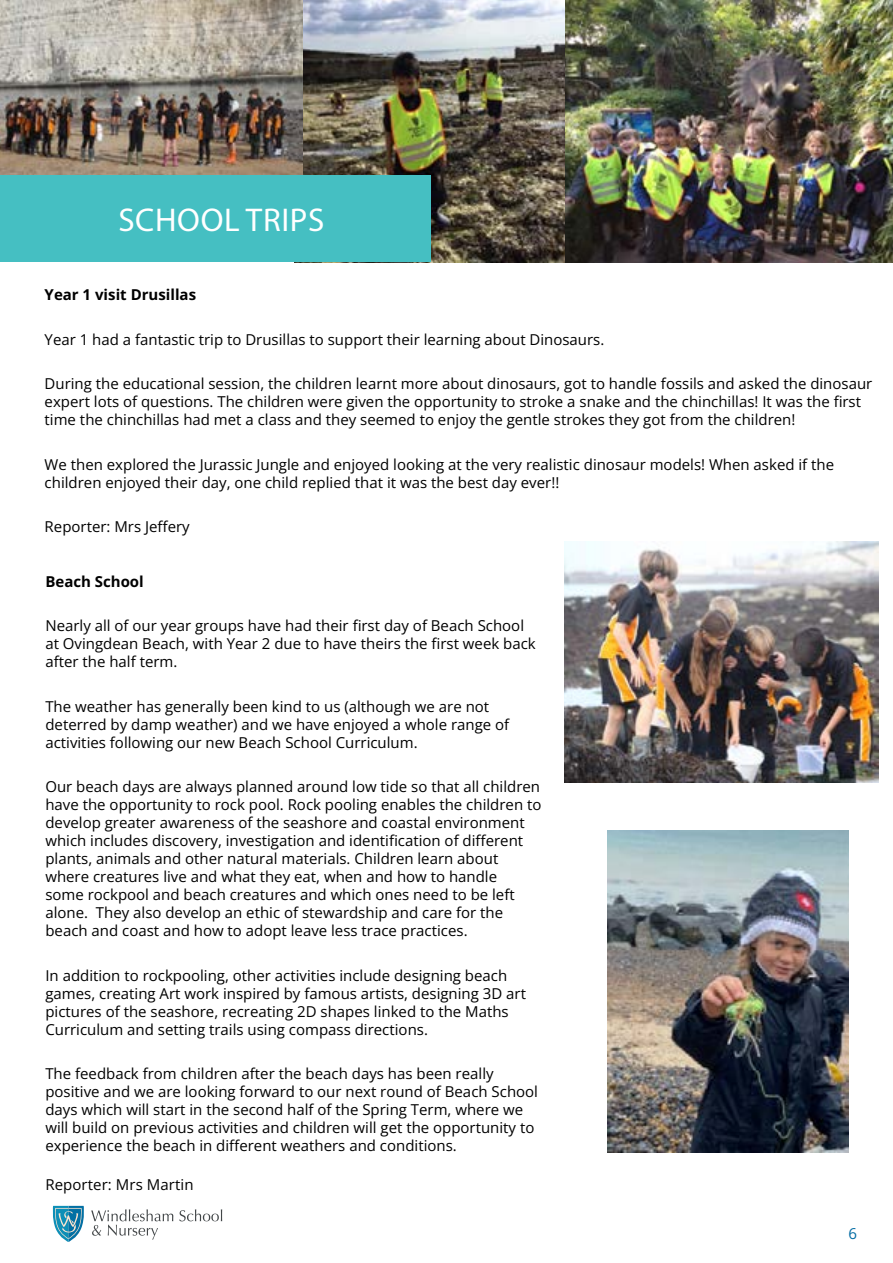
<style>
.page{position:relative;width:893px;height:1263px;background:#fff}
.page>*{position:absolute;margin:0;border:0;box-sizing:border-box;transform-origin:0 0}
.t1{font:33px "Myriad Pro";letter-spacing:.02em;color:#fff}
.t2{font:15px/18px "Open Sans";color:#000}
.t3{font:700 15px "Open Sans";color:#000}
.t4{font:15px "Open Sans";color:#006ba3}
</style>
<div class="page">
<svg style="left:179px;top:1209px;width:43px;height:12px"></svg>
<svg style="left:91px;top:1209px;width:82px;height:30px"></svg>
<svg style="left:52px;top:1206px;width:32px;height:36px"></svg>
<img style="left:303px;top:0;width:263px;height:262px">
<img style="left:0;top:0;width:303px;height:176px">
<div style="left:0;top:176px;width:430px;height:86px;background:#45bfc2"></div>
<img style="left:566px;top:0;width:327px;height:262px">
<img style="left:564px;top:542px;width:314px;height:241px">
<img style="left:607px;top:831px;width:241px;height:321px">
<h1 class="t1" style="left:118px;top:200px;width:208px">SCHOOL TRIPS</h1>
<p class="t3" style="left:45px;top:285px;width:153px">Year 1 visit Drusillas</p>
<p class="t2" style="left:45px;top:330px;width:561px">Year 1 had a fantastic trip to Drusillas to support their learning about Dinosaurs.</p>
<p class="t2" style="left:45px;top:374px;width:829px">During the educational session, the children learnt more about dinosaurs, got to handle fossils and asked the dinosaur expert lots of questions. The children were given the opportunity to stroke a snake and the chinchillas! It was the first time the chinchillas had met a class and they seemed to enjoy the gentle strokes they got from the children!</p>
<p class="t2" style="left:45px;top:455px;width:791px">We then explored the Jurassic Jungle and enjoyed looking at the very realistic dinosaur models! When asked if the children enjoyed their day, one child replied that it was the best day ever!!</p>
<p class="t2" style="left:45px;top:517px;width:147px">Reporter: Mrs Jeffery</p>
<p class="t3" style="left:45px;top:571px;width:100px">Beach School</p>
<p class="t2" style="left:45px;top:616px;width:492px">Nearly all of our year groups have had their first day of Beach School at Ovingdean Beach, with Year 2 due to have theirs the first week back after the half term.</p>
<p class="t2" style="left:45px;top:697px;width:465px">The weather has generally been kind to us (although we are not deterred by damp weather) and we have enjoyed a whole range of activities following our new Beach School Curriculum.</p>
<p class="t2" style="left:45px;top:777px;width:498px">Our beach days are always planned around low tide so that all children have the opportunity to rock pool. Rock pooling enables the children to develop greater awareness of the seashore and coastal environment which includes discovery, investigation and identification of different plants, animals and other natural materials. Children learn about where creatures live and what they eat, when and how to handle<br>some rockpool and beach creatures and which ones need to be left alone. They also develop an ethic of stewardship and care for the beach and coast and how to adopt leave less trace practices.</p>
<p class="t2" style="left:45px;top:966px;width:482px">In addition to rockpooling, other activities include designing beach games, creating Art work inspired by famous artists, designing 3D art pictures of the seashore, recreating 2D shapes linked to the Maths Curriculum and setting trails using compass directions.</p>
<p class="t2" style="left:45px;top:1064px;width:494px">The feedback from children after the beach days has been really positive and we are looking forward to our next round of Beach School days which will start in the second half of the Spring Term, where we will build on previous activities and children will get the opportunity to experience the beach in different weathers and conditions.</p>
<p class="t2" style="left:45px;top:1175px;width:150px">Reporter: Mrs Martin</p>
<p class="t4" style="left:848px;top:1223px;width:10px">6</p>
</div>
